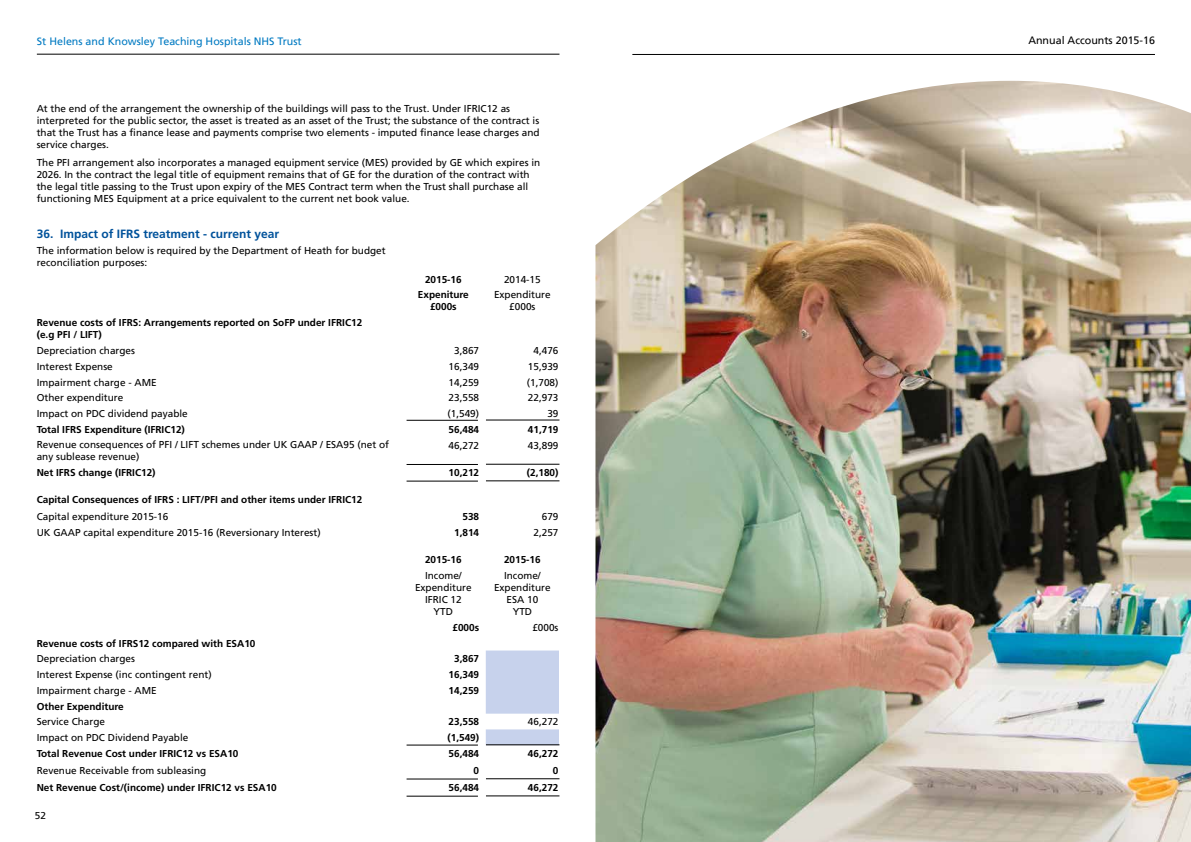
<style>
.page{position:relative;width:1191px;height:842px;background:#fff}
.page>*{position:absolute;margin:0;border:0;box-sizing:border-box;transform-origin:0 0}
.t1{font:700 12px "Frutiger";color:#00529b}
.t2{font:10.7px "Frutiger LT";color:#007ac2}
.t3{font:10.7px "Frutiger LT";color:#000}
.t4{font:10px/12px "Frutiger LT";color:#000}
.t5{font:700 10px/12px "Frutiger";color:#000;text-align:center}
.t6{font:10px/12px "Frutiger";color:#000;text-align:center}
</style>
<div class="page">
<hr style="left:37px;top:54px;width:522px;height:1px;background:#000">
<hr style="left:632px;top:54px;width:523px;height:1px;background:#000">
<svg style="left:486px;top:650px;width:73px;height:94px"></svg>
<img style="left:595px;top:81px;width:596px;height:761px">
<hr style="left:486px;top:420px;width:73px;height:1px;background:#000">
<hr style="left:406px;top:420px;width:72px;height:1px;background:#000">
<hr style="left:486px;top:464px;width:73px;height:1px;background:#000">
<hr style="left:406px;top:464px;width:72px;height:1px;background:#000">
<hr style="left:486px;top:480px;width:73px;height:1px;background:#000">
<hr style="left:406px;top:481px;width:72px;height:1px;background:#000">
<hr style="left:486px;top:744px;width:73px;height:1px;background:#000">
<hr style="left:406px;top:745px;width:72px;height:1px;background:#000">
<hr style="left:486px;top:778px;width:73px;height:1px;background:#000">
<hr style="left:406px;top:779px;width:72px;height:1px;background:#000">
<hr style="left:486px;top:795px;width:73px;height:1px;background:#000">
<hr style="left:406px;top:796px;width:72px;height:1px;background:#000">
<p class="t2" style="left:37px;top:35px;width:266px">St Helens and Knowsley Teaching Hospitals NHS Trust</p>
<p class="t3" style="left:1028px;top:34px;width:128px">Annual Accounts 2015-16</p>
<p class="t4" style="left:37px;top:102px;width:504px">At the end of the arrangement the ownership of the buildings will pass to the Trust. Under IFRIC12 as interpreted for the public sector, the asset is treated as an asset of the Trust; the substance of the contract is that the Trust has a finance lease and payments comprise two elements - imputed finance lease charges and service charges.</p>
<p class="t4" style="left:37px;top:157px;width:505px">The PFI arrangement also incorporates a managed equipment service (MES) provided by GE which expires in 2026. In the contract the legal title of equipment remains that of GE for the duration of the contract with the legal title passing to the Trust upon expiry of the MES Contract term when the Trust shall purchase all functioning MES Equipment at a price equivalent to the current net book value.</p>
<p class="t1" style="left:37px;top:227px;width:244px">36. Impact of IFRS treatment - current year</p>
<p class="t4" style="left:37px;top:244px;width:350px">The information below is required by the Department of Heath for budget reconciliation purposes:</p>
<p class="t5" style="left:425px;top:273px;width:38px">2015-16</p>
<p class="t4" style="left:504px;top:273px;width:38px">2014-15</p>
<p class="t5" style="left:418px;top:289px;width:52px">Expeniture £000s</p>
<p class="t4" style="left:494px;top:289px;width:58px;text-align:center">Expenditure £000s</p>
<p class="t5" style="left:37px;top:317px;width:327px;text-align:left">Revenue costs of IFRS: Arrangements reported on SoFP under IFRIC12 (e.g PFI / LIFT)</p>
<p class="t4" style="left:37px;top:344px;width:100px">Depreciation charges</p>
<p class="t6" style="left:454px;top:344px;width:27px">3,867</p>
<p class="t6" style="left:533px;top:344px;width:27px">4,476</p>
<p class="t4" style="left:37px;top:360px;width:78px">Interest Expense</p>
<p class="t6" style="left:448px;top:360px;width:32px">16,349</p>
<p class="t6" style="left:528px;top:360px;width:32px">15,939</p>
<p class="t4" style="left:37px;top:376px;width:122px">Impairment charge - AME</p>
<p class="t6" style="left:448px;top:376px;width:32px">14,259</p>
<p class="t6" style="left:527px;top:376px;width:33px">(1,708)</p>
<p class="t4" style="left:37px;top:392px;width:88px">Other expenditure</p>
<p class="t6" style="left:448px;top:392px;width:32px">23,558</p>
<p class="t6" style="left:528px;top:392px;width:32px">22,973</p>
<p class="t4" style="left:37px;top:408px;width:153px">Impact on PDC dividend payable</p>
<p class="t6" style="left:447px;top:407px;width:33px">(1,549)</p>
<p class="t6" style="left:547px;top:407px;width:13px">39</p>
<p class="t5" style="left:37px;top:423px;width:150px">Total IFRS Expenditure (IFRIC12)</p>
<p class="t5" style="left:448px;top:423px;width:32px">56,484</p>
<p class="t5" style="left:528px;top:423px;width:32px">41,719</p>
<p class="t4" style="left:37px;top:439px;width:354px">Revenue consequences of PFI / LIFT schemes under UK GAAP / ESA95 (net of any sublease revenue)</p>
<p class="t6" style="left:448px;top:439px;width:32px">46,272</p>
<p class="t6" style="left:528px;top:439px;width:32px">43,899</p>
<p class="t5" style="left:37px;top:467px;width:120px">Net IFRS change (IFRIC12)</p>
<p class="t5" style="left:448px;top:467px;width:32px">10,212</p>
<p class="t5" style="left:527px;top:467px;width:33px">(2,180)</p>
<p class="t5" style="left:37px;top:494px;width:327px">Capital Consequences of IFRS : LIFT/PFI and other items under IFRIC12</p>
<p class="t4" style="left:37px;top:511px;width:133px">Capital expenditure 2015-16</p>
<p class="t5" style="left:462px;top:511px;width:18px">538</p>
<p class="t6" style="left:542px;top:511px;width:18px">679</p>
<p class="t6" style="left:37px;top:526px;width:285px">UK GAAP capital expenditure 2015-16 (Reversionary Interest)</p>
<p class="t5" style="left:454px;top:526px;width:27px">1,814</p>
<p class="t6" style="left:533px;top:526px;width:27px">2,257</p>
<p class="t5" style="left:425px;top:554px;width:38px">2015-16</p>
<p class="t5" style="left:504px;top:554px;width:38px">2015-16</p>
<p class="t6" style="left:415px;top:569px;width:58px">Income/<br>Expenditure<br>IFRIC 12<br>YTD</p>
<p class="t6" style="left:494px;top:569px;width:58px">Income/<br>Expenditure<br>ESA 10<br>YTD</p>
<p class="t5" style="left:452px;top:621px;width:28px">£000s</p>
<p class="t6" style="left:532px;top:621px;width:28px">£000s</p>
<p class="t5" style="left:37px;top:637px;width:220px">Revenue costs of IFRS12 compared with ESA10</p>
<p class="t6" style="left:37px;top:653px;width:100px">Depreciation charges</p>
<p class="t5" style="left:454px;top:653px;width:27px">3,867</p>
<p class="t6" style="left:37px;top:668px;width:177px">Interest Expense (inc contingent rent)</p>
<p class="t5" style="left:448px;top:668px;width:32px">16,349</p>
<p class="t6" style="left:37px;top:684px;width:122px">Impairment charge - AME</p>
<p class="t5" style="left:448px;top:684px;width:32px">14,259</p>
<p class="t5" style="left:37px;top:700px;width:89px">Other Expenditure</p>
<p class="t6" style="left:37px;top:716px;width:70px">Service Charge</p>
<p class="t5" style="left:448px;top:716px;width:32px">23,558</p>
<p class="t6" style="left:528px;top:716px;width:32px">46,272</p>
<p class="t6" style="left:37px;top:732px;width:153px">Impact on PDC Dividend Payable</p>
<p class="t5" style="left:447px;top:732px;width:33px">(1,549)</p>
<p class="t5" style="left:37px;top:747px;width:203px">Total Revenue Cost under IFRIC12 vs ESA10</p>
<p class="t5" style="left:448px;top:747px;width:32px">56,484</p>
<p class="t5" style="left:528px;top:747px;width:32px">46,272</p>
<p class="t6" style="left:37px;top:764px;width:171px">Revenue Receivable from subleasing</p>
<p class="t5" style="left:473px;top:764px;width:7px">0</p>
<p class="t5" style="left:553px;top:764px;width:7px">0</p>
<p class="t5" style="left:37px;top:781px;width:242px">Net Revenue Cost/(income) under IFRIC12 vs ESA10</p>
<p class="t5" style="left:448px;top:781px;width:32px">56,484</p>
<p class="t5" style="left:528px;top:781px;width:32px">46,272</p>
<p class="t6" style="left:35px;top:809px;width:13px">52</p>
</div>
